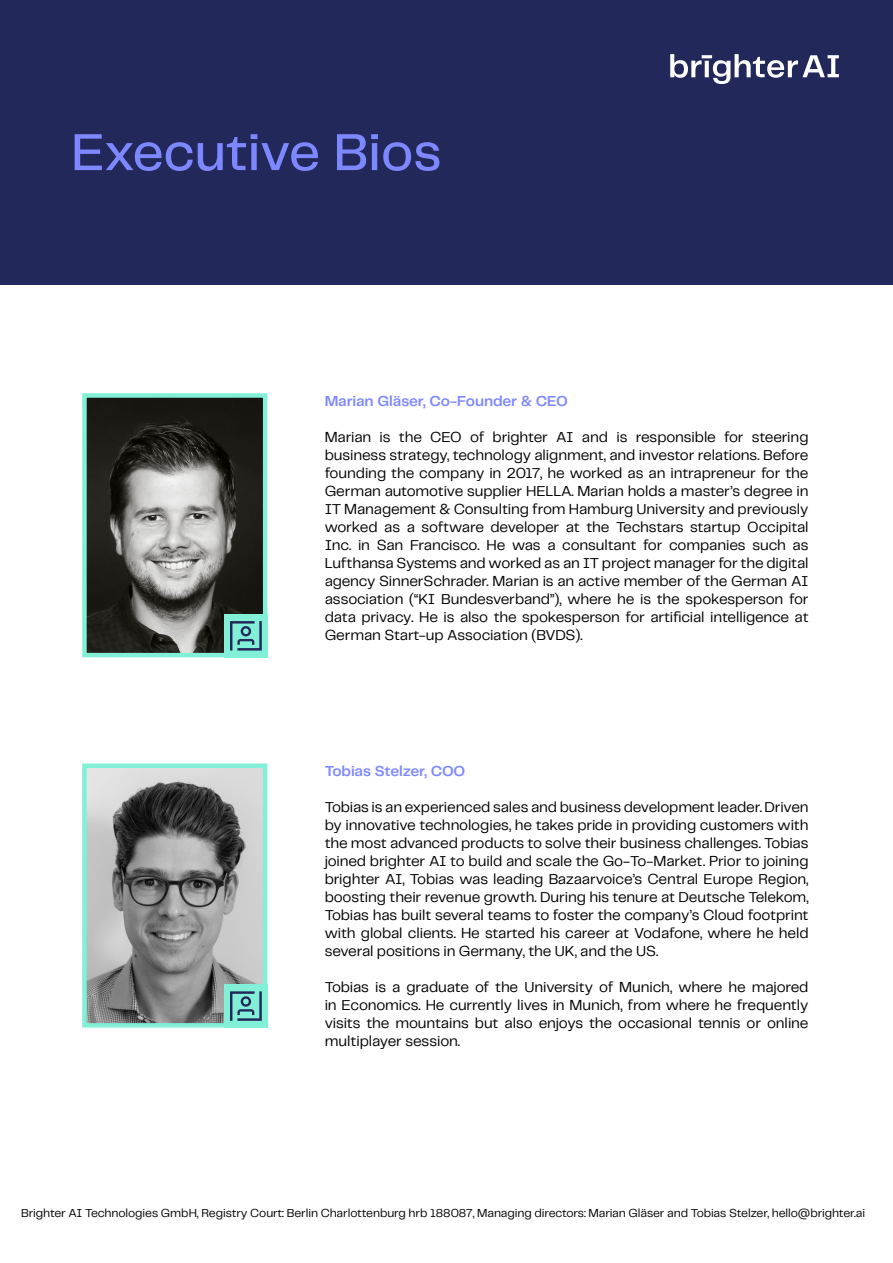
<style>
.page{position:relative;width:893px;height:1263px;background:#fff}
.page>*{position:absolute;margin:0;border:0;box-sizing:border-box;transform-origin:0 0}
.t1{font:500 54px "Telegraf";letter-spacing:-.01em;color:#7d87ff}
.t2{font:15px/18px "Telegraf";letter-spacing:-.01em;color:#000;text-align:justify}
.t3{font:600 15px "Telegraf";letter-spacing:-.01em;color:#7d87ff}
.t4{font:12px "Telegraf";letter-spacing:-.01em;color:#000}
</style>
<div class="page">
<div style="left:0;top:0;width:893px;height:285px;background:#23285a"></div>
<img style="left:87px;top:398px;width:175px;height:254px">
<div style="left:82px;top:393px;width:185px;height:264px;border:4px solid #82f0d7"></div>
<img style="left:87px;top:768px;width:175px;height:254px">
<div style="left:82px;top:763px;width:185px;height:264px;border:4px solid #82f0d7"></div>
<div style="left:224px;top:614px;width:43px;height:43px;background:#82f0d7"></div>
<svg style="left:230px;top:621px;width:32px;height:29px"></svg>
<div style="left:224px;top:984px;width:43px;height:43px;background:#82f0d7"></div>
<svg style="left:230px;top:991px;width:32px;height:30px"></svg>
<svg style="left:670px;top:54px;width:169px;height:30px"></svg>
<h1 class="t1" style="left:71px;top:115px;width:372px">Executive Bios</h1>
<p class="t3" style="left:325px;top:391px;width:245px">Marian Gläser, Co-Founder &amp; CEO</p>
<p class="t2" style="left:325px;top:427px;width:485px">Marian is the CEO of brighter AI and is responsible for steering business strategy, technology alignment, and investor relations. Before founding the company in 2017, he worked as an intrapreneur for the German automotive supplier HELLA. Marian holds a master’s degree in IT Management &amp; Consulting from Hamburg University and previously worked as a software developer at the Techstars startup Occipital Inc. in San Francisco. He was a consultant for companies such as Lufthansa Systems and worked as an IT project manager for the digital agency SinnerSchrader. Marian is an active member of the German AI association (“KI Bundesverband”), where he is the spokesperson for data privacy. He is also the spokesperson for artificial intelligence at German Start-up Association (BVDS).</p>
<p class="t3" style="left:325px;top:761px;width:142px">Tobias Stelzer, COO</p>
<p class="t2" style="left:325px;top:798px;width:485px">Tobias is an experienced sales and business development leader. Driven by innovative technologies, he takes pride in providing customers with the most advanced products to solve their business challenges. Tobias joined brighter AI to build and scale the Go-To-Market. Prior to joining brighter AI, Tobias was leading Bazaarvoice’s Central Europe Region, boosting their revenue growth. During his tenure at Deutsche Telekom, Tobias has built several teams to foster the company’s Cloud footprint with global clients. He started his career at Vodafone, where he held several positions in Germany, the UK, and the US.</p>
<p class="t2" style="left:325px;top:978px;width:485px">Tobias is a graduate of the University of Munich, where he majored in Economics. He currently lives in Munich, from where he frequently visits the mountains but also enjoys the occasional tennis or online multiplayer session.</p>
<p class="t4" style="left:21px;top:1205px;width:845px">Brighter AI Technologies GmbH, Registry Court: Berlin Charlottenburg hrb 188087, Managing directors: Marian Gläser and Tobias Stelzer, hello@brighter.ai</p>
</div>
